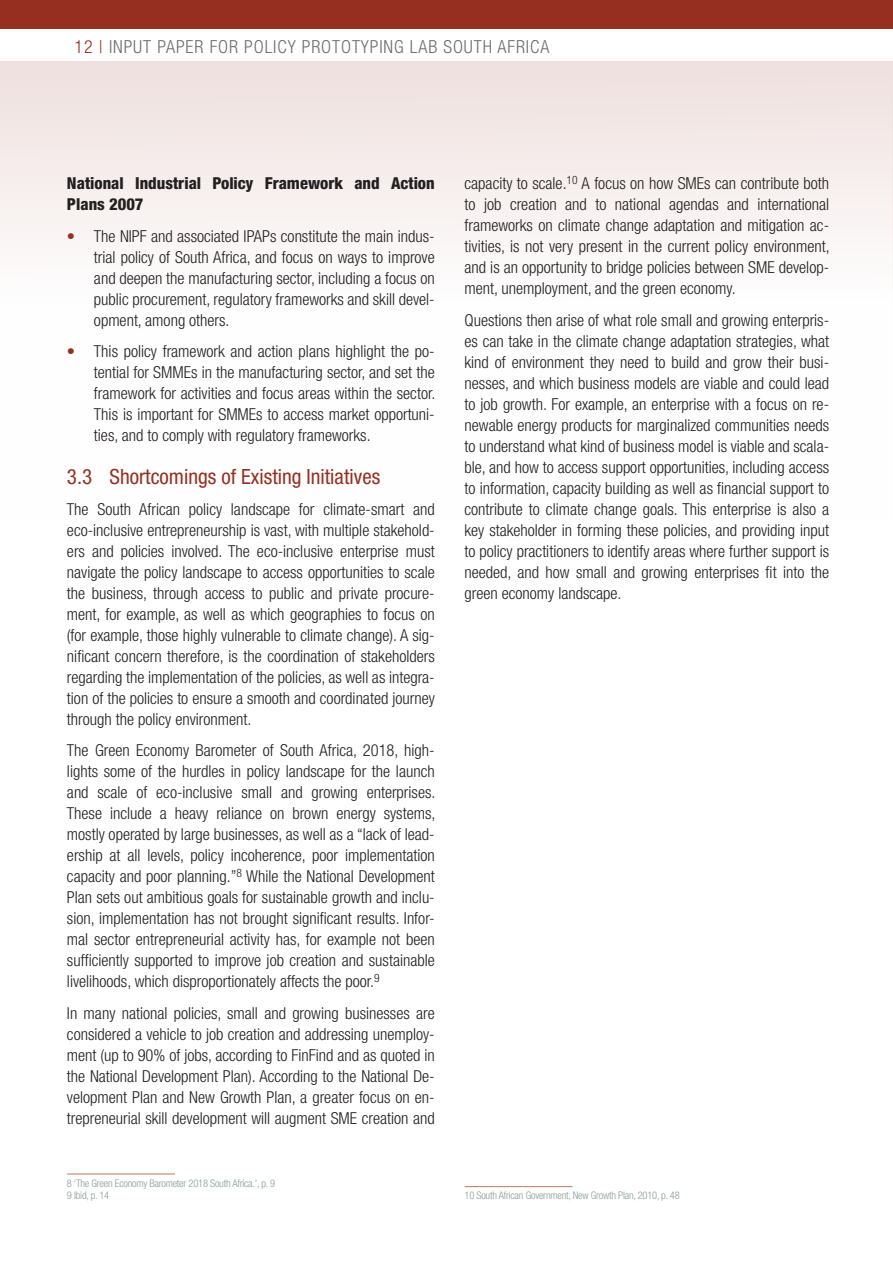
<style>
.page{position:relative;width:893px;height:1263px;background:#fff}
.page>*{position:absolute;margin:0;border:0;box-sizing:border-box;transform-origin:0 0}
.h2_-no_number{font:condensed 21px "Helvetica Neue LT Std";color:#972f20}
.t1{font:300 condensed 18px "Helvetica Neue LT Std";letter-spacing:.05em;color:#6c6d70}
.p_text{font:300 condensed 16.5px/21px "Helvetica Neue LT Std";color:#231f20;text-align:justify}
.p_text-2{font:800 condensed 16.5px/21px "Helvetica Neue LT Std";color:#231f20}
.Fußnoten{font:300 condensed 10.5px "Helvetica Neue LT Std";letter-spacing:-.02em;color:#8a9c97}
.s1{color:#972f20}
.s2{font-stretch:normal;color:#972f20}
</style>
<div class="page">
<div style="left:0;top:0;width:893px;height:29px;background:#972f20"></div>
<div style="left:0;top:62px;width:893px;height:458px;background:linear-gradient(to bottom,#f2e6e5,#fff)"></div>
<hr style="left:891px;top:62px;width:2px;height:458px;background:#efe1df">
<hr style="left:67px;top:1173px;width:108px;height:1px;background:#c2876f">
<hr style="left:465px;top:1186px;width:108px;height:1px;background:#c2876f">
<p class="t1" style="left:75px;top:36px;width:476px"><span class="s1">12 |</span> INPUT PAPER FOR POLICY PROTOTYPING LAB SOUTH AFRICA</p>
<p class="p_text-2" style="left:67px;top:172px;width:369px">National Industrial Policy Framework and Action<br>Plans 2007</p>
<p class="p_text" style="left:94px;top:225px;width:342px;text-indent:-27px"><span class="s2">•</span> The NIPF and associated IPAPs constitute the main indus&shy;trial policy of South Africa, and focus on ways to improve and deepen the manufacturing sector, including a focus on public procurement, regulatory frameworks and skill devel&shy;opment, among others.</p>
<p class="p_text" style="left:94px;top:341px;width:343px;text-indent:-27px"><span class="s2">•</span> This policy framework and action plans highlight the po&shy;tential for SMMEs in the manufacturing sector, and set the framework for activities and focus areas within the sector.<br>This is important for SMMEs to access market opportuni&shy;ties, and to comply with regulatory frameworks.</p>
<h2 class="h2_-no_number" style="left:67px;top:464px;width:315px">3.3 Shortcomings of Existing Initiatives</h2>
<p class="p_text" style="left:67px;top:498px;width:369px">The South African policy landscape for climate-smart and eco-inclusive entrepreneurship is vast, with multiple stakehold&shy;ers and policies involved. The eco-inclusive enterprise must navigate the policy landscape to access opportunities to scale the business, through access to public and private procure&shy;ment, for example, as well as which geographies to focus on (for example, those highly vulnerable to climate change). A sig&shy;nificant concern therefore, is the coordination of stakeholders regarding the implementation of the policies, as well as integra&shy;tion of the policies to ensure a smooth and coordinated journey through the policy environment.</p>
<p class="p_text" style="left:67px;top:740px;width:370px">The Green Economy Barometer of South Africa, 2018, high&shy;lights some of the hurdles in policy landscape for the launch and scale of eco-inclusive small and growing enterprises.<br>These include a heavy reliance on brown energy systems, mostly operated by large businesses, as well as a “lack of lead&shy;ership at all levels, policy incoherence, poor implementation capacity and poor planning.”<sup>8</sup> While the National Development Plan sets out ambitious goals for sustainable growth and inclu&shy;sion, implementation has not brought significant results. Infor&shy;mal sector entrepreneurial activity has, for example not been sufficiently supported to improve job creation and sustainable livelihoods, which disproportionately affects the poor.<sup>9</sup></p>
<p class="p_text" style="left:67px;top:1002px;width:369px">In many national policies, small and growing businesses are considered a vehicle to job creation and addressing unemploy&shy;ment (up to 90% of jobs, according to FinFind and as quoted in the National Development Plan). According to the National De&shy;velopment Plan and New Growth Plan, a greater focus on en&shy;trepreneurial skill development will augment SME creation and</p>
<p class="Fußnoten" style="left:67px;top:1177px;width:210px">8 ‘The Green Economy Barometer 2018 South Africa.’, p. 9</p>
<p class="Fußnoten" style="left:67px;top:1189px;width:44px">9 Ibid, p. 14</p>
<p class="p_text" style="left:465px;top:173px;width:367px">capacity to scale.<sup>10</sup> A focus on how SMEs can contribute both to job creation and to national agendas and international frameworks on climate change adaptation and mitigation ac&shy;tivities, is not very present in the current policy environment, and is an opportunity to bridge policies between SME develop&shy;ment, unemployment, and the green economy.</p>
<p class="p_text" style="left:465px;top:309px;width:366px">Questions then arise of what role small and growing enterpris&shy;es can take in the climate change adaptation strategies, what kind of environment they need to build and grow their busi&shy;nesses, and which business models are viable and could lead to job growth. For example, an enterprise with a focus on re&shy;newable energy products for marginalized communities needs to understand what kind of business model is viable and scala&shy;ble, and how to access support opportunities, including access to information, capacity building as well as financial support to contribute to climate change goals. This enterprise is also a key stakeholder in forming these policies, and providing input to policy practitioners to identify areas where further support is needed, and how small and growing enterprises fit into the green economy landscape.</p>
<p class="Fußnoten" style="left:465px;top:1189px;width:217px">10 South African Government, New Growth Plan, 2010, p. 48</p>
</div>
